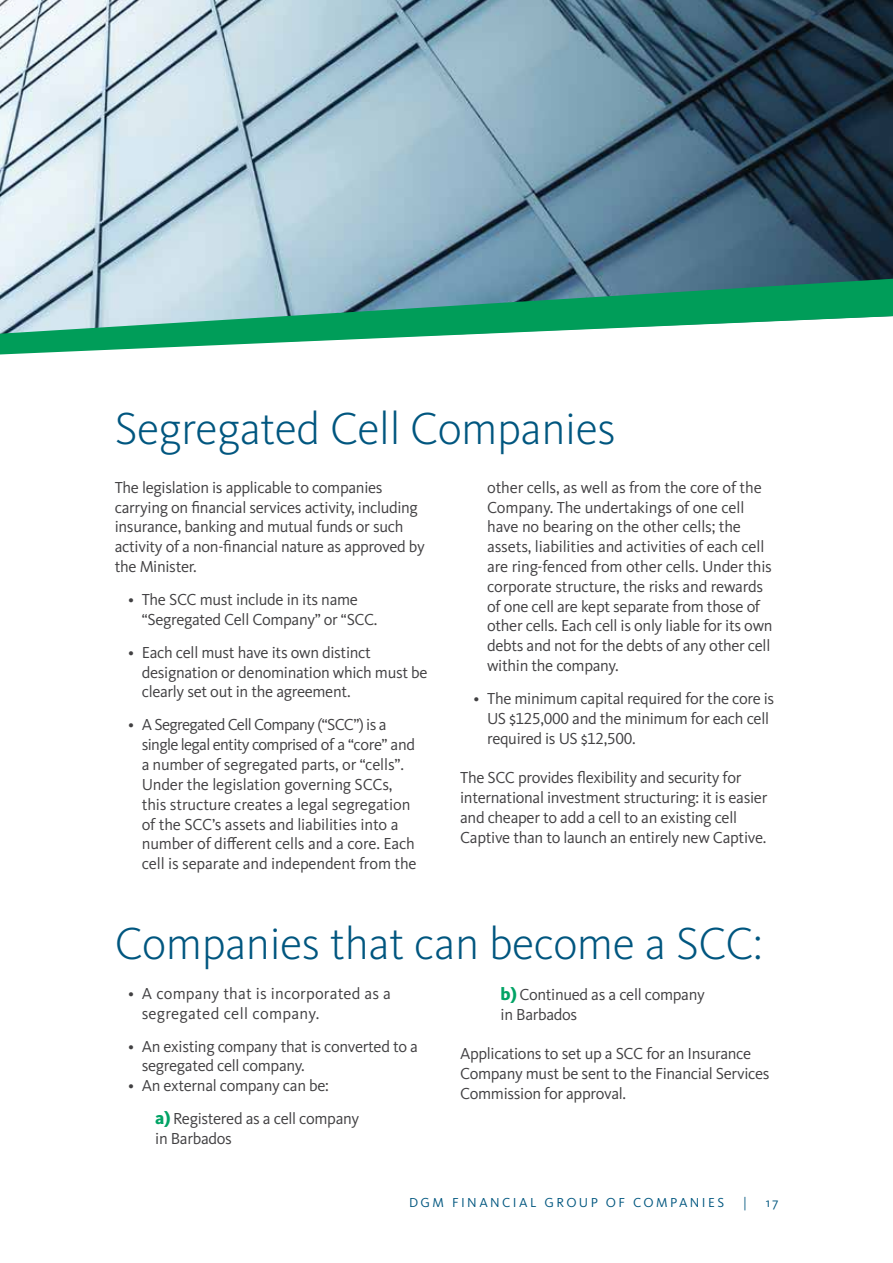
<style>
.page{position:relative;width:893px;height:1263px;background:#fff}
.page>*{position:absolute;margin:0;border:0;box-sizing:border-box;transform-origin:0 0}
.t1{font:300 46.5px "Kievit OT";letter-spacing:-.01em;color:#00567f}
.t2{font:16.5px/19.8px "Kievit OT";letter-spacing:-.02em;color:#414042}
.t3{font:16.5px/19.8px "Kievit OT";letter-spacing:.01em;color:#414042}
.t4{font:13.5px "Kievit OT";letter-spacing:.18em;color:#00567f}
.s1{font-weight:800;font-size:18px;color:#00a365}
</style>
<div class="page">
<img style="left:0;top:0;width:893px;height:279px">
<svg style="left:0;top:279px;width:893px;height:75px"></svg>
<h1 class="t1" style="left:115px;top:400px;width:502px">Segregated Cell Companies</h1>
<p class="t2" style="left:115px;top:477px;width:312px">The legislation is applicable to companies carrying on financial services activity, including insurance, banking and mutual funds or such activity of a non-financial nature as approved by the Minister.</p>
<p class="t2" style="left:128px;top:589px;width:51px">• The SCC</p>
<p class="t2" style="left:487px;top:477px;width:287px">other cells, as well as from the core of the Company. The undertakings of one cell have no bearing on the other cells; the assets, liabilities and activities of each cell are ring-fenced from other cells. U nder this corporate structure, the risks and rewards of one cell are kept separate from those of other cells. Each cell is only liable for its own debts and not for the debts of any other cell within the company.</p>
<p class="t2" style="left:487px;top:688px;width:289px;text-indent:-13px">• The minimum capital required for the core is<br>US $125,000 and the minimum for each cell required is US $12,500.</p>
<p class="t2" style="left:460px;top:768px;width:38px">The SCC</p>
<p class="t2" style="left:142px;top:589px;width:237px;text-indent:58px">must include in its name “Segregated Cell Company” or “SCC.</p>
<p class="t2" style="left:142px;top:642px;width:287px;text-indent:-13px">• Each cell must have its own distinct designation or denomination which must be clearly set out in the agreement.</p>
<p class="t2" style="left:142px;top:715px;width:276px;text-indent:-13px">• A Segregated Cell Company (“SCC”) is a single legal entity comprised of a “core” and a number of segregated parts, or “cells”.<br>U nder the legislation governing SCCs, this structure creates a legal segregation of the SCC’s assets and liabilities into a number of different cells and a core. Each cell is separate and independent from the</p>
<p class="t2" style="left:460px;top:768px;width:309px;text-indent:58px">provides flexibility and security for international investment structuring: it is easier and cheaper to add a cell to an existing cell Captive than to launch an entirely new Captive.</p>
<h1 class="t1" style="left:115px;top:915px;width:649px">Companies that can become a SCC:</h1>
<p class="t3" style="left:142px;top:983px;width:251px;text-indent:-13px">• A company that is incorporated as a segregated cell company.</p>
<p class="t2" style="left:142px;top:1036px;width:278px;text-indent:-13px">• An existing company that is converted to a segregated cell company.</p>
<p class="t2" style="left:155px;top:1069px;width:205px;line-height:33px;text-indent:-27px">• An external company can be:<br><span class="s1">a)</span> Registered as a cell company</p>
<p class="t2" style="left:155px;top:1128px;width:78px">in Barbados</p>
<p class="t2" style="left:501px;top:984px;width:206px"><span class="s1">b)</span> Continued as a cell company in Barbados</p>
<p class="t2" style="left:460px;top:1044px;width:166px">Applications to set up a SCC</p>
<p class="t2" style="left:460px;top:1044px;width:311px;text-indent:186px">for an Insurance<br>Company must be sent to the Financial Services<br>Commission for approval.</p>
<p class="t4" style="left:409px;top:1194px;width:70px">DGM FINANC</p>
<p class="t4" style="left:513px;top:1194px;width:76px">IAL GROUP</p>
<p class="t4" style="left:606px;top:1194px;width:75px">OF COMPAN</p>
<p class="t4" style="left:702px;top:1194px;width:15px">IES</p>
<p class="t4" style="left:743px;top:1194px;width:5px">|</p>
<p class="t4" style="left:766px;top:1194px;width:14px">17</p>
</div>
